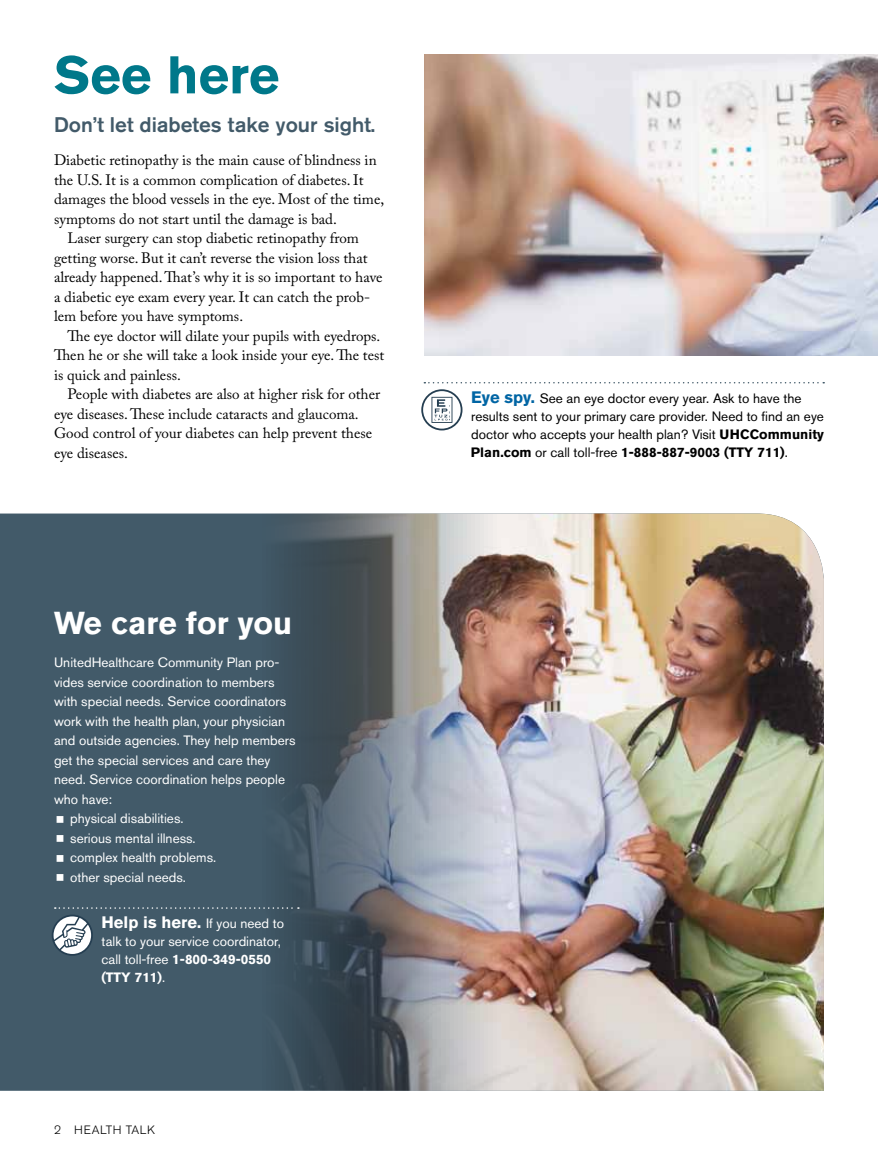
<style>
.page{position:relative;width:878px;height:1161px;background:#fff}
.page>*{position:absolute;margin:0;border:0;box-sizing:border-box;transform-origin:0 0}
.t1{font:700 52.5px "Akzidenz Grotesk BE";color:#00788a}
.t2{font:700 31.5px "Akzidenz Grotesk BE";color:#fff}
.t3{font:500 21px "Akzidenz Grotesk BE";color:#425a69}
.t4{font:700 16.5px "Akzidenz Grotesk BE";color:#fff}
.t5{font:15px "Adobe Caslon Pro";color:#000}
.t6{font:13.5px/18px "Akzidenz Grotesk BE";color:#fff}
.t7{font:13.5px/18px "Akzidenz Grotesk BE";color:#000}
.t8{font:300 12px "Akzidenz Grotesk BE";letter-spacing:.05em;color:#000}
.s1{font-weight:400;font-size:13.5px}
.s2{font-weight:700}
.s3{font-weight:700;font-size:16.5px;color:#0065a4}
</style>
<div class="page">
<div style="left:0;top:514px;width:70px;height:577px;background:#425a69"></div>
<img style="left:70px;top:514px;width:754px;height:577px">
<img style="left:424px;top:54px;width:454px;height:302px">
<svg style="left:424px;top:382px;width:400px;height:1px"></svg>
<svg style="left:421px;top:389px;width:41px;height:41px"></svg>
<svg style="left:55px;top:907px;width:244px;height:2px"></svg>
<svg style="left:52px;top:915px;width:41px;height:41px"></svg>
<svg style="left:57px;top:816px;width:6px;height:6px"></svg>
<svg style="left:57px;top:835px;width:6px;height:7px"></svg>
<svg style="left:57px;top:855px;width:6px;height:6px"></svg>
<svg style="left:57px;top:874px;width:6px;height:7px"></svg>
<p class="t1" style="left:54px;top:45px;width:227px">See here</p>
<p class="t3" style="left:54px;top:112px;width:323px">Don’t let diabetes take your sight.</p>
<p class="t5" style="left:54px;top:151px;width:324px">Diabetic retinopathy is the main cause of blindness in</p>
<p class="t5" style="left:54px;top:171px;width:311px">the U.S. It is a common complication of diabetes. It</p>
<p class="t5" style="left:54px;top:190px;width:331px">damages the blood vessels in the eye. Most of the time,</p>
<p class="t5" style="left:54px;top:210px;width:284px">symptoms do not start until the damage is bad.</p>
<p class="t5" style="left:68px;top:229px;width:293px">Laser surgery can stop diabetic retinopathy from</p>
<p class="t5" style="left:54px;top:249px;width:315px">getting worse. But it can’t reverse the vision loss that</p>
<p class="t5" style="left:54px;top:268px;width:330px">already happened. That’s why it is so important to have</p>
<p class="t5" style="left:54px;top:288px;width:317px">a diabetic eye exam every year. It can catch the prob-</p>
<p class="t5" style="left:54px;top:307px;width:191px">lem before you have symptoms.</p>
<p class="t5" style="left:68px;top:327px;width:314px">The eye doctor will dilate your pupils with eyedrops.</p>
<p class="t5" style="left:54px;top:346px;width:332px">Then he or she will take a look inside your eye. The test</p>
<p class="t5" style="left:54px;top:366px;width:128px">is quick and painless.</p>
<p class="t5" style="left:68px;top:385px;width:314px">People with diabetes are also at higher risk for other</p>
<p class="t5" style="left:54px;top:405px;width:306px">eye diseases. These include cataracts and glaucoma.</p>
<p class="t5" style="left:54px;top:424px;width:319px">Good control of your diabetes can help prevent these</p>
<p class="t5" style="left:54px;top:444px;width:75px">eye diseases.</p>
<p class="t2" style="left:54px;top:605px;width:240px">We care for you</p>
<p class="t6" style="left:54px;top:654px;width:227px">UnitedHealthcare Community Plan pro-</p>
<p class="t6" style="left:54px;top:673px;width:222px">vides service coordination to members</p>
<p class="t6" style="left:54px;top:693px;width:234px">with special needs. Service coordinators</p>
<p class="t6" style="left:54px;top:712px;width:232px">work with the health plan, your physician</p>
<p class="t6" style="left:54px;top:732px;width:243px">and outside agencies. They help members</p>
<p class="t6" style="left:54px;top:751px;width:218px">get the special services and care they</p>
<p class="t6" style="left:54px;top:771px;width:232px">need. Service coordination helps people</p>
<p class="t6" style="left:54px;top:790px;width:60px">who have:</p>
<p class="t6" style="left:70px;top:810px;width:115px">physical disabilities.</p>
<p class="t6" style="left:70px;top:829px;width:127px">serious mental illness.</p>
<p class="t6" style="left:70px;top:849px;width:147px">complex health problems.</p>
<p class="t6" style="left:70px;top:868px;width:117px">other special needs.</p>
<p class="t4" style="left:102px;top:913px;width:184px">Help is here. <span class="s1">If you need to</span></p>
<p class="t6" style="left:101px;top:933px;width:181px">talk to your service coordinator, call toll-free <span class="s2">1-800-349-0550 (TTY 711)</span>.</p>
<p class="t8" style="left:54px;top:1123px;width:103px">2 HEALTH TALK</p>
<p class="t7" style="left:471px;top:389px;width:354px"><span class="s3">Eye spy.</span> See an eye doctor every year. Ask to have the results sent to your primary care provider. Need to find an eye doctor who accepts your health plan? Visit <span class="s2">UH CCommunity Plan.com</span> or call toll-free <span class="s2">1-888-887-9003 (TTY 711)</span>.</p>
</div>
